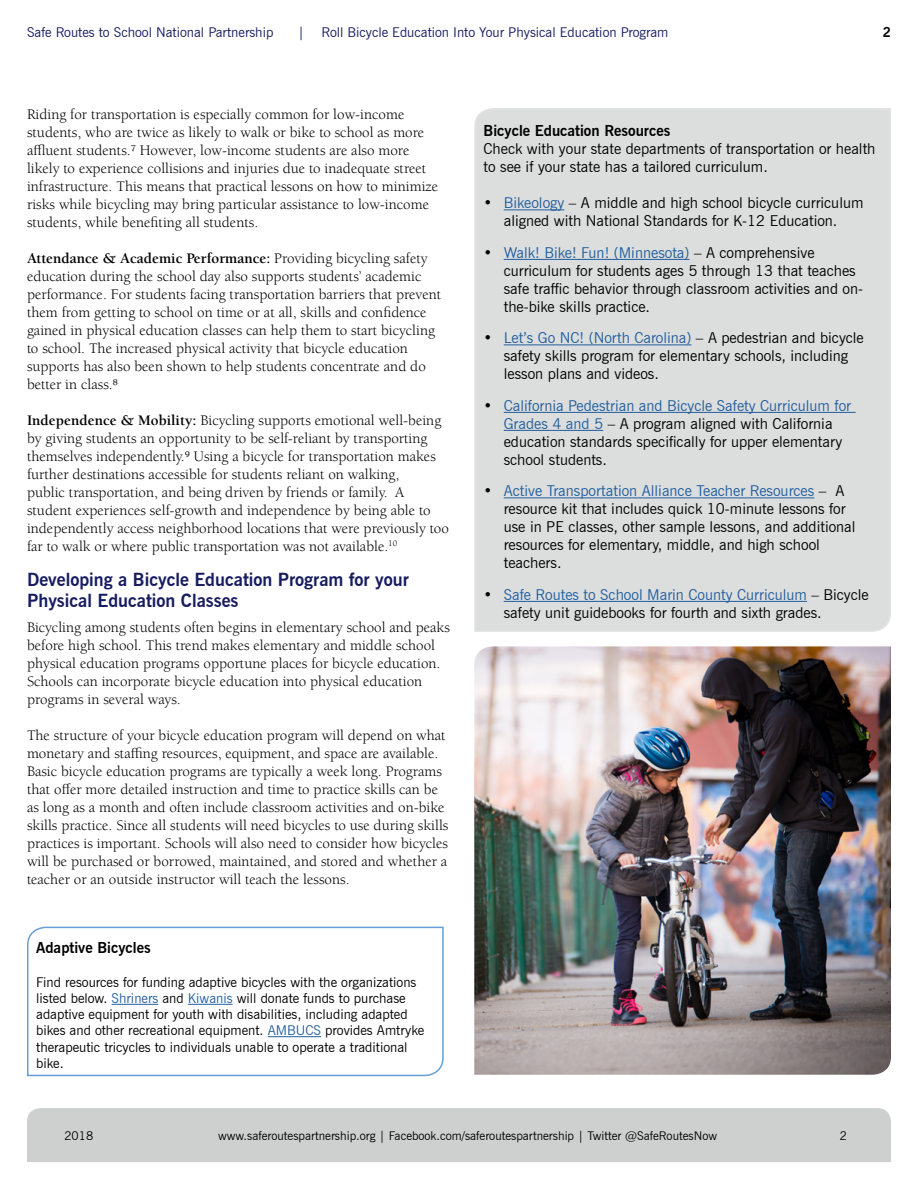
<style>
.page{position:relative;width:918px;height:1188px;background:#fff}
.page>*{position:absolute;margin:0;border:0;box-sizing:border-box;transform-origin:0 0}
.t1{font:700 18px/21.6px "News Gothic BT";color:#171b60}
.t2{font:15px/18px "Berkeley Std";color:#000}
.t3{font:15px/18px "News Gothic BT";color:#000}
.t4{font:700 15px "News Gothic BT";color:#000}
.t5{font:13.5px/16.2px "News Gothic BT";color:#000}
.t6{font:13.5px "News Gothic BT";color:#171b60}
.t7{font:700 13.5px "News Gothic BT";color:#000}
.t8{font:12px "News Gothic BT";color:#000}
.s1{font-weight:700}
.s2{color:#215e9e}
</style>
<div class="page">
<div style="left:27px;top:1108px;width:864px;height:54px;background:#ced0d0"></div>
<div style="left:474px;top:108px;width:417px;height:524px;background:#dcdddd"></div>
<hr style="left:504px;top:209px;width:60px;height:1px;background:#215e9e">
<hr style="left:504px;top:259px;width:186px;height:1px;background:#215e9e">
<hr style="left:504px;top:344px;width:187px;height:1px;background:#215e9e">
<hr style="left:504px;top:412px;width:352px;height:1px;background:#215e9e">
<hr style="left:504px;top:430px;width:99px;height:1px;background:#215e9e">
<hr style="left:504px;top:497px;width:310px;height:1px;background:#215e9e">
<hr style="left:504px;top:601px;width:303px;height:1px;background:#215e9e">
<svg style="left:27px;top:926px;width:417px;height:151px"></svg>
<hr style="left:112px;top:1004px;width:46px;height:1px;background:#215e9e">
<hr style="left:188px;top:1004px;width:45px;height:1px;background:#215e9e">
<hr style="left:268px;top:1036px;width:53px;height:1px;background:#215e9e">
<img style="left:474px;top:646px;width:417px;height:429px">
<p class="t6" style="left:27px;top:24px;width:248px">Safe Routes to School National Partnership</p>
<p class="t6" style="left:298px;top:24px;width:8px">|</p>
<p class="t6" style="left:321px;top:24px;width:349px">Roll Bicycle Education Into Your Physical Education Program</p>
<p class="t7" style="left:883px;top:24px;width:10px">2</p>
<p class="t2" style="left:27px;top:105px;width:413px">Riding for transportation is especially common for low-income students, who are twice as likely to walk or bike to school as more affluent students.7 However, low-income students are also more likely to experience collisions and injuries due to inadequate street infrastructure. This means that practical lessons on how to minimize risks while bicycling may bring particular assistance to low-income students, while benefiting all students.</p>
<p class="t2" style="left:27px;top:249px;width:416px"><span class="s1">Attendance &amp; Academic Performance:</span> Providing bicycling safety education during the school day also supports students’ academic performance. For students facing transportation barriers that prevent them from getting to school on time or at all, skills and confidence gained in physical education classes can help them to start bicycling to school. The increased physical activity that bicycle education supports has also been shown to help students concentrate and do better in class.8</p>
<p class="t2" style="left:27px;top:411px;width:423px"><span class="s1">Independence &amp; Mobility:</span> Bicycling supports emotional well-being by giving students an opportunity to be self-reliant by transporting themselves independently.9 Using a bicycle for transportation makes further destinations accessible for students reliant on walking,<br>public transportation, and being driven by friends or family. A student experiences self-growth and independence by being able to independently access neighborhood locations that were previously too far to walk or where public transportation was not available.<sup>10</sup></p>
<p class="t1" style="left:27px;top:568px;width:384px">Developing a Bicycle Education Program for your<br>Physical Education Classes</p>
<p class="t2" style="left:27px;top:619px;width:425px">Bicycling among students often begins in elementary school and peaks before high school. This trend makes elementary and middle school physical education programs opportune places for bicycle education.<br>Schools can incorporate bicycle education into physical education programs in several ways.</p>
<p class="t2" style="left:27px;top:727px;width:423px">The structure of your bicycle education program will depend on what monetary and staffing resources, equipment, and space are available.<br>Basic bicycle education programs are typically a week long. Programs that offer more detailed instruction and time to practice skills can be as long as a month and often include classroom activities and on-bike skills practice. Since all students will need bicycles to use during skills practices is important. Schools will also need to consider how bicycles will be purchased or borrowed, maintained, and stored and whether a teacher or an outside instructor will teach the lessons.</p>
<p class="t4" style="left:36px;top:938px;width:116px">Adaptive Bicycles</p>
<p class="t5" style="left:36px;top:974px;width:390px">Find resources for funding adaptive bicycles with the organizations listed below. <span class="s2">Shriners</span> and <span class="s2">Kiwanis</span> will donate funds to purchase adaptive equipment for youth with disabilities, including adapted bikes and other recreational equipment. <span class="s2">AMBUCS</span> provides Amtryke therapeutic tricycles to individuals unable to operate a traditional bike.</p>
<p class="t4" style="left:484px;top:122px;width:188px">Bicycle Education Resources</p>
<p class="t3" style="left:484px;top:140px;width:394px">Check with your state departments of transportation or health to see if your state has a tailored curriculum.</p>
<p class="t3" style="left:484px;top:194px;width:382px;text-align:center">• <span class="s2">Bikeology</span> – A middle and high school bicycle curriculum aligned with National Standards for K-12 Education.</p>
<p class="t3" style="left:504px;top:244px;width:361px;text-indent:-20px">• <span class="s2">Walk! Bike! Fun! (Minnesota)</span> – A comprehensive curriculum for students ages 5 through 13 that teaches safe traffic behavior through classroom activities and on&shy;the-bike skills practice.</p>
<p class="t3" style="left:504px;top:329px;width:362px;text-indent:-20px">• <span class="s2">Let’s Go NC! (North Carolina)</span> – A pedestrian and bicycle safety skills program for elementary schools, including lesson plans and videos.</p>
<p class="t3" style="left:504px;top:397px;width:349px;text-indent:-20px">• <span class="s2">California Pedestrian and Bicycle Safety Curriculum for Grades 4 and 5</span> – A program aligned with California education standards specifically for upper elementary school students.</p>
<p class="t3" style="left:504px;top:482px;width:353px;text-indent:-20px">• <span class="s2">Active Transportation Alliance Teacher Resources</span> – A resource kit that includes quick 10-minute lessons for use in PE classes, other sample lessons, and additional resources for elementary, middle, and high school teachers.</p>
<p class="t3" style="left:504px;top:586px;width:367px;text-indent:-20px">• <span class="s2">Safe Routes to School Marin County Curriculum</span> – Bicycle safety unit guidebooks for fourth and sixth grades.</p>
<p class="t8" style="left:64px;top:1129px;width:30px">2018</p>
<p class="t8" style="left:218px;top:1128px;width:501px">www.saferoutespartnership.org | Facebook.com/saferoutespartnership | Twitter @SafeRoutesNow</p>
<p class="t8" style="left:840px;top:1128px;width:9px">2</p>
</div>
